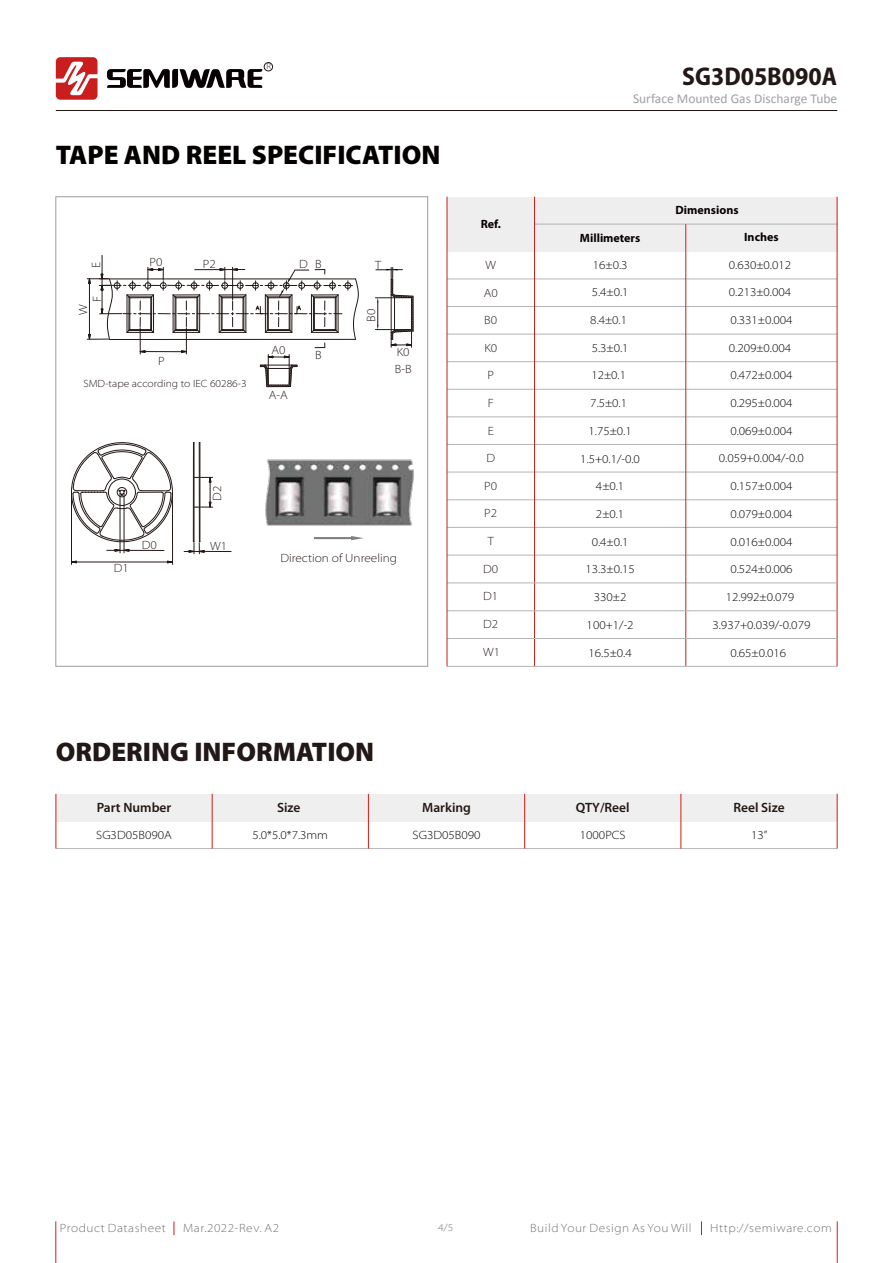
<style>
.page{position:relative;width:893px;height:1263px;background:#fff}
.page>*{position:absolute;margin:0;border:0;box-sizing:border-box;transform-origin:0 0}
.t1{font:900 27px "Myriad Pro";color:#040000}
.t2{font:900 27px "Myriad Pro";color:#221815}
.t3{font:700 semi-condensed 25.8px "Myriad Pro";color:#221815}
.t4{font:600 13.5px "Myriad Pro";color:#221815}
.t5{font:13.5px "Calibri";color:#9fa0a0}
.t6{font:300 semi-expanded 12px "Myriad Pro";color:#070002}
.t7{font:300 semi-expanded 12px/17px "Myriad Pro";color:#231815}
.t8{font:300 semi-expanded 12px "Myriad Pro";letter-spacing:.05em;color:#727171}
.t9{font:300 semi-expanded 12px "Myriad Pro";color:#040000}
.t10{font:700 12px "Myriad Pro";color:#070002}
.t11{font:300 semi-expanded 10.5px "Myriad Pro";color:#231815}
.t12{font:300 semi-expanded 10.5px "Myriad Pro";color:#727171}
.t13{font:300 semi-expanded 8.25px "Myriad Pro";color:#231815}
</style>
<div class="page">
<div style="left:56px;top:794px;width:781px;height:27px;background:#efefef"></div>
<hr style="left:56px;top:848px;width:781px;height:1px;background:#b5b6b6">
<hr style="left:681px;top:794px;width:1px;height:54px;background:#d71a18">
<hr style="left:56px;top:794px;width:1px;height:54px;background:#d71a18">
<hr style="left:368px;top:794px;width:1px;height:54px;background:#d71a18">
<hr style="left:524px;top:794px;width:1px;height:54px;background:#d71a18">
<hr style="left:212px;top:794px;width:1px;height:54px;background:#d71a18">
<hr style="left:837px;top:794px;width:1px;height:54px;background:#d71a18">
<hr style="left:56px;top:1221px;width:1px;height:42px;background:#d71a18">
<hr style="left:837px;top:1221px;width:1px;height:42px;background:#d71a18">
<svg style="left:701px;top:1221px;width:1px;height:14px"></svg>
<svg style="left:174px;top:1221px;width:1px;height:14px"></svg>
<hr style="left:56px;top:110px;width:781px;height:1px;background:#231815">
<svg style="left:56px;top:57px;width:42px;height:43px"></svg>
<svg style="left:107px;top:69px;width:155px;height:19px"></svg>
<div style="left:264px;top:62px;width:9px;height:9px;border:1px solid #231815;border-radius:50%"></div>
<div style="left:447px;top:197px;width:390px;height:54px;background:#efeeef"></div>
<hr style="left:534px;top:224px;width:303px;height:1px;background:#b5b4b5">
<hr style="left:447px;top:444px;width:390px;height:1px;background:#b5b4b5">
<hr style="left:447px;top:472px;width:390px;height:1px;background:#b5b4b5">
<hr style="left:447px;top:417px;width:390px;height:1px;background:#b5b4b5">
<hr style="left:447px;top:389px;width:390px;height:1px;background:#b5b4b5">
<hr style="left:447px;top:361px;width:390px;height:1px;background:#b5b4b5">
<hr style="left:447px;top:334px;width:390px;height:1px;background:#b5b4b5">
<hr style="left:447px;top:306px;width:390px;height:1px;background:#b5b4b5">
<hr style="left:447px;top:279px;width:390px;height:1px;background:#b5b4b5">
<hr style="left:447px;top:499px;width:390px;height:1px;background:#b5b4b5">
<hr style="left:447px;top:527px;width:390px;height:1px;background:#b5b4b5">
<hr style="left:447px;top:555px;width:390px;height:1px;background:#b5b4b5">
<hr style="left:534px;top:197px;width:1px;height:469px;background:#c9201d">
<hr style="left:837px;top:197px;width:1px;height:469px;background:#c9201d">
<hr style="left:447px;top:583px;width:390px;height:1px;background:#b5b4b5">
<hr style="left:685px;top:224px;width:1px;height:442px;background:#c9201d">
<hr style="left:447px;top:610px;width:390px;height:1px;background:#b5b4b5">
<hr style="left:447px;top:638px;width:390px;height:1px;background:#b5b4b5">
<hr style="left:447px;top:666px;width:390px;height:1px;background:#b5b4b5">
<svg style="left:71px;top:442px;width:102px;height:100px"></svg>
<hr style="left:200px;top:443px;width:1px;height:99px;background:#221815">
<hr style="left:199px;top:443px;width:1px;height:99px;background:#221815">
<hr style="left:194px;top:443px;width:1px;height:99px;background:#221815">
<hr style="left:193px;top:443px;width:1px;height:99px;background:#221815">
<svg style="left:194px;top:473px;width:19px;height:38px"></svg>
<hr style="left:71px;top:493px;width:1px;height:71px;background:#221815">
<hr style="left:172px;top:493px;width:1px;height:71px;background:#221815">
<hr style="left:76px;top:562px;width:91px;height:1px;background:#221815">
<svg style="left:72px;top:560px;width:5px;height:4px"></svg>
<svg style="left:167px;top:560px;width:7px;height:4px"></svg>
<hr style="left:120px;top:493px;width:1px;height:60px;background:#221815">
<hr style="left:124px;top:493px;width:1px;height:60px;background:#221815">
<hr style="left:107px;top:550px;width:57px;height:1px;background:#221815">
<svg style="left:114px;top:549px;width:16px;height:3px"></svg>
<svg style="left:184px;top:541px;width:47px;height:13px"></svg>
<svg style="left:314px;top:536px;width:49px;height:4px"></svg>
<hr style="left:375px;top:297px;width:35px;height:1px;background:#221815">
<hr style="left:375px;top:329px;width:35px;height:1px;background:#221815">
<svg style="left:376px;top:267px;width:38px;height:80px"></svg>
<svg style="left:87px;top:255px;width:272px;height:133px"></svg>
<hr style="left:447px;top:197px;width:1px;height:469px;background:#c9201d">
<img style="left:265px;top:459px;width:149px;height:67px">
<p class="t13" style="left:266px;top:62px;width:6px">R</p>
<h1 class="t1" style="left:56px;top:140px;width:386px">TAPE AND REEL SPECIFICATION</h1>
<p class="t7" style="left:88px;top:268px;width:8px;rotate:-90deg">E</p>
<p class="t7" style="left:89px;top:302px;width:8px;rotate:-90deg">F</p>
<p class="t7" style="left:75px;top:315px;width:12px;rotate:-90deg">W</p>
<p class="t7" style="left:150px;top:254px;width:14px">P0</p>
<p class="t7" style="left:203px;top:255px;width:14px">P2</p>
<p class="t7" style="left:375px;top:257px;width:8px">T</p>
<p class="t7" style="left:315px;top:255px;width:8px">B</p>
<p class="t7" style="left:299px;top:256px;width:10px">D</p>
<p class="t7" style="left:363px;top:322px;width:14px;rotate:-90deg">B0</p>
<p class="t7" style="left:158px;top:353px;width:8px">P</p>
<p class="t11" style="left:83px;top:377px;width:165px">SMD-tape according to IEC 60286-3</p>
<p class="t7" style="left:272px;top:342px;width:16px">A0</p>
<p class="t7" style="left:269px;top:387px;width:20px">A-A</p>
<p class="t7" style="left:315px;top:346px;width:8px">B</p>
<p class="t7" style="left:395px;top:344px;width:18px">K0<br>B-B</p>
<p class="t7" style="left:142px;top:537px;width:17px">D0</p>
<p class="t7" style="left:209px;top:501px;width:17px;rotate:-90deg">D2</p>
<p class="t7" style="left:210px;top:538px;width:18px">W1</p>
<p class="t7" style="left:114px;top:559px;width:17px">D1</p>
<p class="t7" style="left:280px;top:550px;width:118px">Direction of Unreeling</p>
<h1 class="t2" style="left:56px;top:736px;width:320px">ORDERING INFORMATION</h1>
<p class="t10" style="left:481px;top:217px;width:22px">Ref.</p>
<p class="t7" style="left:485px;top:256px;width:12px">W</p>
<p class="t7" style="left:484px;top:284px;width:16px">A0</p>
<p class="t7" style="left:484px;top:312px;width:14px">B0</p>
<p class="t7" style="left:484px;top:339px;width:14px">K0</p>
<p class="t7" style="left:487px;top:367px;width:8px">P</p>
<p class="t7" style="left:488px;top:395px;width:8px">F</p>
<p class="t7" style="left:488px;top:422px;width:8px">E</p>
<p class="t7" style="left:486px;top:450px;width:10px">D</p>
<p class="t7" style="left:484px;top:477px;width:14px">P0</p>
<p class="t7" style="left:484px;top:505px;width:14px">P2</p>
<p class="t7" style="left:488px;top:533px;width:8px">T</p>
<p class="t7" style="left:483px;top:560px;width:17px">D0</p>
<p class="t7" style="left:483px;top:588px;width:17px">D1</p>
<p class="t7" style="left:483px;top:616px;width:17px">D2</p>
<p class="t7" style="left:483px;top:644px;width:18px">W1</p>
<h2 class="t3" style="left:682px;top:62px;width:156px">SG3D05B090A</h2>
<p class="t5" style="left:633px;top:90px;width:206px">Surface Mounted Gas Discharge Tube</p>
<p class="t10" style="left:580px;top:231px;width:62px">Millimeters</p>
<p class="t6" style="left:593px;top:258px;width:36px">16±0.3</p>
<p class="t6" style="left:592px;top:286px;width:38px">5.4±0.1</p>
<p class="t6" style="left:590px;top:313px;width:38px">8.4±0.1</p>
<p class="t6" style="left:592px;top:341px;width:38px">5.3±0.1</p>
<p class="t6" style="left:591px;top:369px;width:36px">12±0.1</p>
<p class="t6" style="left:590px;top:396px;width:38px">7.5±0.1</p>
<p class="t6" style="left:589px;top:424px;width:45px">1.75±0.1</p>
<p class="t6" style="left:580px;top:452px;width:61px">1.5+0.1/-0.0</p>
<p class="t6" style="left:596px;top:479px;width:30px">4±0.1</p>
<p class="t6" style="left:596px;top:507px;width:30px">2±0.1</p>
<p class="t6" style="left:592px;top:535px;width:38px">0.4±0.1</p>
<p class="t6" style="left:585px;top:563px;width:51px">13.3±0.15</p>
<p class="t6" style="left:594px;top:590px;width:34px">330±2</p>
<p class="t6" style="left:587px;top:618px;width:49px">100+1/-2</p>
<p class="t6" style="left:589px;top:646px;width:45px">16.5±0.4</p>
<p class="t10" style="left:675px;top:203px;width:65px">Dimensions</p>
<p class="t10" style="left:744px;top:231px;width:36px">Inches</p>
<p class="t6" style="left:729px;top:258px;width:64px">0.630±0.012</p>
<p class="t6" style="left:729px;top:286px;width:64px">0.213±0.004</p>
<p class="t6" style="left:730px;top:313px;width:64px">0.331±0.004</p>
<p class="t6" style="left:729px;top:341px;width:64px">0.209±0.004</p>
<p class="t6" style="left:730px;top:369px;width:64px">0.472±0.004</p>
<p class="t6" style="left:730px;top:396px;width:64px">0.295±0.004</p>
<p class="t6" style="left:730px;top:424px;width:64px">0.069±0.004</p>
<p class="t6" style="left:719px;top:452px;width:87px">0.059+0.004/-0.0</p>
<p class="t6" style="left:730px;top:479px;width:64px">0.157±0.004</p>
<p class="t6" style="left:730px;top:507px;width:64px">0.079±0.004</p>
<p class="t6" style="left:730px;top:535px;width:64px">0.016±0.004</p>
<p class="t6" style="left:730px;top:563px;width:64px">0.524±0.006</p>
<p class="t6" style="left:726px;top:590px;width:70px">12.992±0.079</p>
<p class="t6" style="left:712px;top:618px;width:99px">3.937+0.039/-0.079</p>
<p class="t6" style="left:730px;top:646px;width:57px">0.65±0.016</p>
<p class="t4" style="left:97px;top:800px;width:76px">Part Number</p>
<p class="t4" style="left:277px;top:800px;width:25px">Size</p>
<p class="t4" style="left:422px;top:800px;width:50px">Marking</p>
<p class="t4" style="left:576px;top:800px;width:55px">QTY/Reel</p>
<p class="t4" style="left:733px;top:800px;width:53px">Reel Size</p>
<p class="t9" style="left:96px;top:829px;width:77px">SG3D05B090A</p>
<p class="t9" style="left:252px;top:829px;width:77px">5.0*5.0*7.3mm</p>
<p class="t9" style="left:413px;top:829px;width:69px">SG3D05B090</p>
<p class="t9" style="left:580px;top:829px;width:47px">1000PCS</p>
<p class="t9" style="left:751px;top:829px;width:18px">13”</p>
<p class="t8" style="left:60px;top:1221px;width:108px">Product Datasheet</p>
<p class="t8" style="left:183px;top:1221px;width:97px">Mar.2022-Rev. A2</p>
<p class="t12" style="left:438px;top:1222px;width:17px">4/5</p>
<p class="t8" style="left:530px;top:1221px;width:163px">Build Your Design As You Will</p>
<p class="t8" style="left:710px;top:1221px;width:123px">Http://semiware.com</p>
</div>
